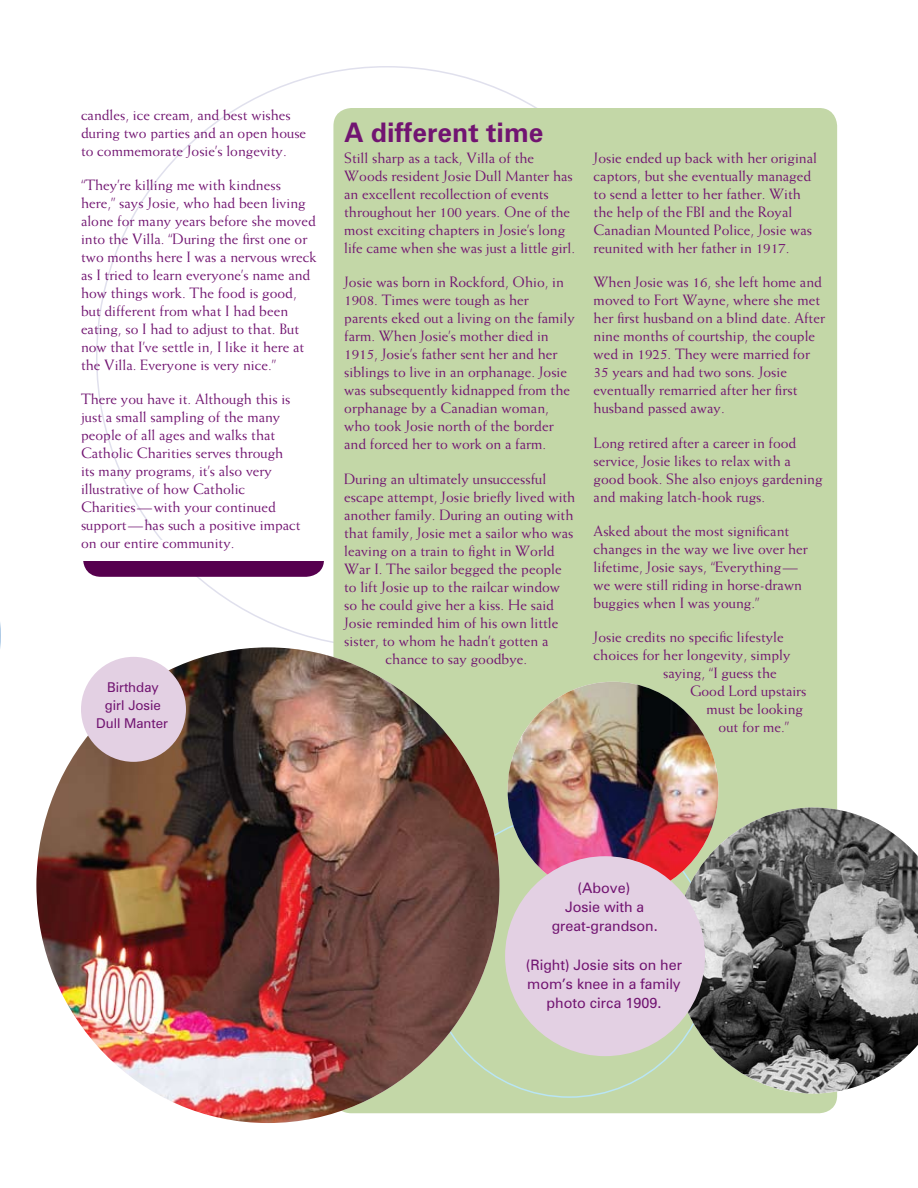
<style>
.page{position:relative;width:918px;height:1188px;background:#fff}
.page>*{position:absolute;margin:0;border:0;box-sizing:border-box;transform-origin:0 0}
.t1{font:700 27px "Zurich BT";color:#711471}
.t2{font:15px/18px "Weiss";color:#711471}
.t3{font:14.4px/19.4px "Zurich BT";color:#711471;text-align:center}
.t4{font:13.5px/18px "Zurich BT";color:#711471;text-align:center}
</style>
<div class="page">
<div style="left:333px;top:108px;width:504px;height:1005px;background:#c3d7a7;border-radius:18px"></div>
<svg style="left:83px;top:561px;width:241px;height:16px;background:#5d0b55"></svg>
<img style="left:36px;top:647px;width:464px;height:476px">
<svg style="left:0;top:622px;width:1px;height:27px"></svg>
<div style="left:81px;top:657px;width:105px;height:105px;background:#e3d0e3;border-radius:50%"></div>
<img style="left:674px;top:808px;width:244px;height:286px">
<img style="left:508px;top:682px;width:210px;height:216px">
<div style="left:505px;top:856px;width:200px;height:200px;background:#e3d0e3;border-radius:50%"></div>
<p class="t2" style="left:81px;top:105px;width:227px">candles, ice cream, and best wishes during two parties and an open house to commemorate Josie’s longevity.</p>
<p class="t2" style="left:81px;top:176px;width:237px">“They’re killing me with kindness here,” says Josie, who had been living alone for many years before she moved into the Villa. “During the first one or two months here I was a nervous wreck as I tried to learn everyone’s name and how things work. The food is good, but different from what I had been eating, so I had to adjust to that. But now that I’ve settle in, I like it here at the Villa. Everyone is very nice.”</p>
<p class="t2" style="left:81px;top:390px;width:221px">There you have it. Although this is just a small sampling of the many people of all ages and walks that<br>Catholic Charities serves through its many programs, it’s also very illustrative of how Catholic<br>Charities—with your continued support—has such a positive impact on our entire community.</p>
<p class="t4" style="left:96px;top:678px;width:74px">Birthday girl Josie<br>Dull Manter</p>
<h1 class="t1" style="left:344px;top:116px;width:201px">A different time</h1>
<p class="t2" style="left:344px;top:149px;width:232px">Still sharp as a tack, Villa of the Woods resident Josie Dull Manter has an excellent recollection of events throughout her 100 years. One of the most exciting chapters in Josie’s long life came when she was just a little girl.</p>
<p class="t2" style="left:344px;top:273px;width:232px">Josie was born in Rockford, Ohio, in 1908. Times were tough as her parents eked out a living on the family farm. When Josie’s mother died in 1915, Josie’s father sent her and her siblings to live in an orphanage. Josie was subsequently kidnapped from the orphanage by a Canadian woman, who took Josie north of the border and forced her to work on a farm.</p>
<p class="t2" style="left:344px;top:469px;width:204px">During an ultimately unsuccessful</p>
<p class="t2" style="left:344px;top:487px;width:233px">escape attempt, Josie briefly lived with</p>
<p class="t2" style="left:344px;top:505px;width:231px">another family. During an outing with</p>
<p class="t2" style="left:344px;top:523px;width:231px">that family, Josie met a sailor who was</p>
<p class="t2" style="left:344px;top:541px;width:212px">leaving on a train to fight in World</p>
<p class="t2" style="left:344px;top:559px;width:219px">War I. The sailor begged the people</p>
<p class="t2" style="left:344px;top:577px;width:217px">to lift Josie up to the railcar window</p>
<p class="t2" style="left:344px;top:595px;width:211px">so he could give her a kiss. He said</p>
<p class="t2" style="left:344px;top:613px;width:216px">Josie reminded him of his own little</p>
<p class="t2" style="left:344px;top:631px;width:206px">sister, to whom he hadn’t gotten a</p>
<p class="t2" style="left:386px;top:649px;width:143px">chance to say goodbye.</p>
<p class="t2" style="left:594px;top:149px;width:225px">Josie ended up back with her original captors, but she eventually managed to send a letter to her father. With the help of the FBI and the Royal Canadian Mounted Police, Josie was reunited with her father in 1917.</p>
<p class="t2" style="left:594px;top:273px;width:233px">When Josie was 16, she left home and moved to Fort Wayne, where she met her first husband on a blind date. After nine months of courtship, the couple wed in 1925. They were married for 35 years and had two sons. Josie eventually remarried after her first husband passed away.</p>
<p class="t2" style="left:594px;top:433px;width:230px">Long retired after a career in food service, Josie likes to relax with a good book. She also enjoys gardening and making latch-hook rugs.</p>
<p class="t2" style="left:594px;top:522px;width:216px">Asked about the most significant changes in the way we live over her lifetime, Josie says, “Everything— we were still riding in horse-drawn buggies when I was young.”</p>
<p class="t2" style="left:594px;top:628px;width:192px">Josie credits no specific lifestyle</p>
<p class="t2" style="left:594px;top:646px;width:199px">choices for her longevity, simply</p>
<p class="t2" style="left:663px;top:664px;width:115px">saying, “I guess the</p>
<p class="t2" style="left:690px;top:682px;width:118px">Good Lord upstairs</p>
<p class="t2" style="left:707px;top:700px;width:98px">must be looking</p>
<p class="t2" style="left:719px;top:718px;width:72px">out for me.”</p>
<p class="t3" style="left:552px;top:878px;width:108px">(Above)<br>Josie with a great-grandson.</p>
<p class="t3" style="left:526px;top:955px;width:158px">(Right) Josie sits on her mom’s knee in a family photo circa 1909.</p>
</div>
